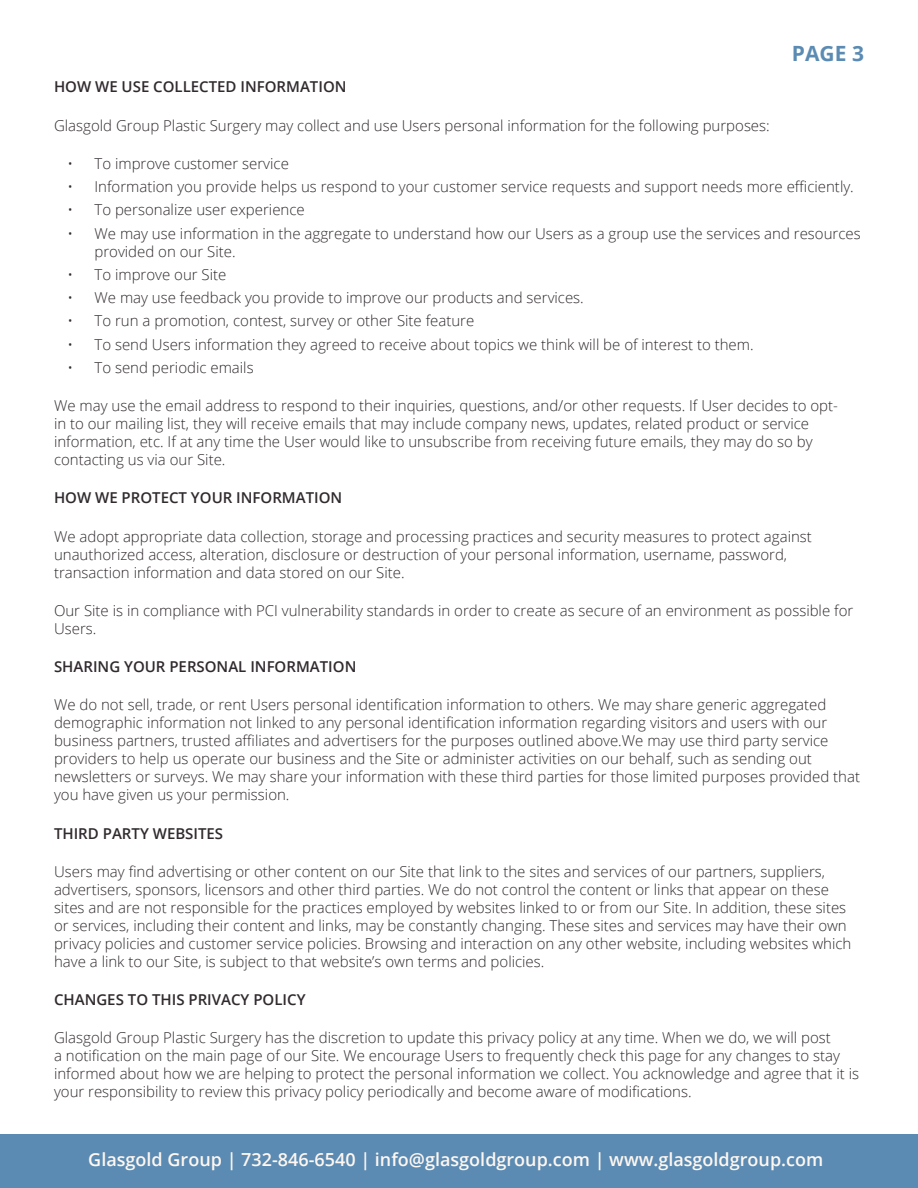
<style>
.page{position:relative;width:918px;height:1188px;background:#fff}
.page>*{position:absolute;margin:0;border:0;box-sizing:border-box;transform-origin:0 0}
.t1{font:700 21px "Open Sans";color:#5b8bb3}
.t2{font:600 18px "Open Sans";color:#fff7f0}
.t3{font:300 15px/18px "Open Sans";color:#302a2e}
.t4{font:600 15px "Open Sans";color:#302a2e}
</style>
<div class="page">
<div style="left:0;top:1134px;width:918px;height:54px;background:#5b8bb3"></div>
<h1 class="t1" style="left:792px;top:45px;width:74px">PAGE 3</h1>
<p class="t4" style="left:54px;top:81px;width:294px">HOW WE USE COLLECTED INFORMATION</p>
<p class="t3" style="left:54px;top:118px;width:717px">Glasgold Group Plastic Surgery may collect and use Users personal information for the following purposes:</p>
<p class="t3" style="left:68px;top:156px;width:223px">• To improve customer service</p>
<p class="t3" style="left:68px;top:179px;width:788px">• Information you provide helps us respond to your customer service requests and support needs more efficiently.</p>
<p class="t3" style="left:68px;top:203px;width:239px">• To personalize user experience</p>
<p class="t3" style="left:94px;top:226px;width:768px;text-indent:-27px">• We may use information in the aggregate to understand how our Users as a group use the services and resources provided on our Site.</p>
<p class="t3" style="left:68px;top:267px;width:160px">• To improve our Site</p>
<p class="t3" style="left:68px;top:290px;width:518px">• We may use feedback you provide to improve our products and services.</p>
<p class="t3" style="left:68px;top:314px;width:408px">• To run a promotion, contest, survey or other Site feature</p>
<p class="t3" style="left:68px;top:337px;width:688px">• To send Users information they agreed to receive about topics we think will be of interest to them.</p>
<p class="t3" style="left:68px;top:360px;width:188px">• To send periodic emails</p>
<p class="t3" style="left:54px;top:396px;width:786px">We may use the email address to respond to their inquiries, questions, and/or other requests. If User decides to opt&shy;in to our mailing list, they will receive emails that may include company news, updates, related product or service information, etc. If at any time the User would like to unsubscribe from receiving future emails, they may do so by contacting us via our Site.</p>
<p class="t4" style="left:54px;top:492px;width:290px">HOW WE PROTECT YOUR INFORMATION</p>
<p class="t3" style="left:54px;top:529px;width:759px">We adopt appropriate data collection, storage and processing practices and security measures to protect against unauthorized access, alteration, disclosure or destruction of your personal information, username, password, transaction information and data stored on our Site.</p>
<p class="t3" style="left:54px;top:603px;width:801px">Our Site is in compliance with PCI vulnerability standards in order to create as secure of an environment as possible for<br>Users.</p>
<p class="t4" style="left:54px;top:661px;width:304px">SHARING YOUR PERSONAL INFORMATION</p>
<p class="t3" style="left:54px;top:696px;width:808px">We do not sell, trade, or rent Users personal identification information to others. We may share generic aggregated demographic information not linked to any personal identification information regarding visitors and users with our business partners, trusted affiliates and advertisers for the purposes outlined above.We may use third party service providers to help us operate our business and the Site or administer activities on our behalf, such as sending out newsletters or surveys. We may share your information with these third parties for those limited purposes provided that you have given us your permission.</p>
<p class="t4" style="left:54px;top:827px;width:171px">THIRD PARTY WEBSITES</p>
<p class="t3" style="left:54px;top:862px;width:799px">Users may find advertising or other content on our Site that link to the sites and services of our partners, suppliers, advertisers, sponsors, licensors and other third parties. We do not control the content or links that appear on these sites and are not responsible for the practices employed by websites linked to or from our Site. In addition, these sites or services, including their content and links, may be constantly changing. These sites and services may have their own privacy policies and customer service policies. Browsing and interaction on any other website, including websites which have a link to our Site, is subject to that website’s own terms and policies.</p>
<p class="t4" style="left:54px;top:994px;width:253px">CHANGES TO THIS PRIVACY POLICY</p>
<p class="t3" style="left:54px;top:1031px;width:807px">Glasgold Group Plastic Surgery has the discretion to update this privacy policy at any time. When we do, we will post<br>a notification on the main page of our Site. We encourage Users to frequently check this page for any changes to stay informed about how we are helping to protect the personal information we collect. You acknowledge and agree that it is your responsibility to review this privacy policy periodically and become aware of modifications.</p>
<p class="t2" style="left:88px;top:1152px;width:737px">Glasgold Group | 732-846-6540 | info@glasgoldgroup.com | www.glasgoldgroup.com</p>
</div>
